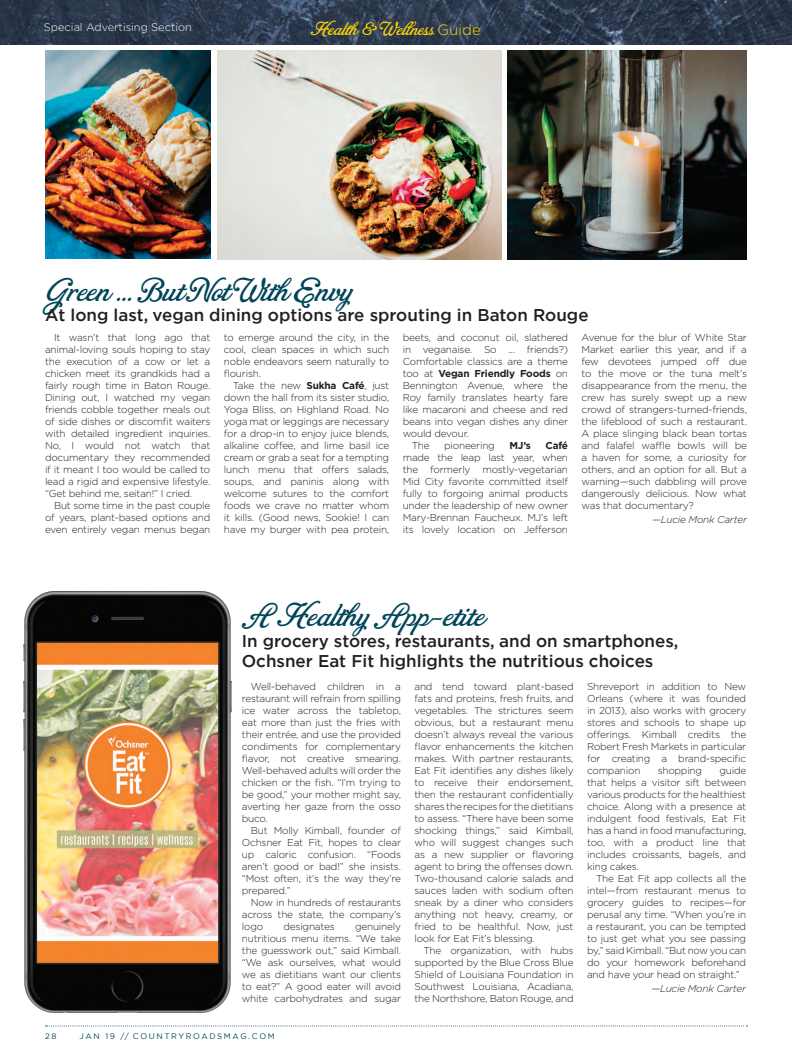
<style>
.page{position:relative;width:792px;height:1062px;background:#fff}
.page>*{position:absolute;margin:0;border:0;box-sizing:border-box;transform-origin:0 0}
.t1{font:33px "Bambola";color:#004558}
.t2{font:19px "Bambola";color:#f9d607}
.t3{font:500 17px/20.4px "Gotham";color:#231f20}
.t4{font:300 11px "Gotham";color:#fff}
.t5{font:300 10px/12px "Gotham";letter-spacing:-.02em;color:#231f20;text-align:justify}
.t6{font:700 10px "Gotham";letter-spacing:-.02em;color:#231f20}
.t7{font:italic 300 10px "Gotham";letter-spacing:-.02em;color:#231f20}
.t8{font:8px "Gotham";letter-spacing:.2em;color:#004558}
.s1{font-family:"Gotham";font-weight:300;font-size:15px}
.s2{font-weight:700}
.s3{font-weight:300}
</style>
<div class="page">
<svg style="left:46px;top:1026px;width:701px;height:1px"></svg>
<img style="left:0;top:0;width:792px;height:45px">
<img style="left:45px;top:50px;width:165px;height:208px">
<img style="left:217px;top:50px;width:284px;height:210px">
<img style="left:508px;top:50px;width:239px;height:210px">
<img style="left:24px;top:591px;width:207px;height:421px">
<p class="t4" style="left:44px;top:21px;width:149px">Special Advertising Section</p>
<h2 class="t2" style="left:311px;top:18px;width:171px">Health &amp; Wellness <span class="s1">Guide</span></h2>
<h1 class="t1" style="left:45px;top:270px;width:309px">Green ... But Not With Envy</h1>
<h3 class="t3" style="left:45px;top:305px;width:545px">At long last, vegan dining options are sprouting in Baton Rouge</h3>
<p class="t5" style="left:45px;top:331px;width:167px;text-indent:9px">It wasn’t that long ago that animal-loving souls hoping to stay the execution of a cow or let a chicken meet its grandkids had a fairly rough time in Baton Rouge.<br>Dining out, I watched my vegan friends cobble together meals out of side dishes or discomfit waiters with detailed ingredient inquiries.<br>No, I would not watch that documentary they recommended if it meant I too would be called to lead a rigid and expensive lifestyle. “Get behind me, seitan!” I cried.</p>
<p class="t5" style="left:45px;top:499px;width:167px;text-indent:9px">But some time in the past couple of years, plant-based options and even entirely vegan menus began</p>
<p class="t5" style="left:224px;top:331px;width:167px">to emerge around the city, in the cool, clean spaces in which such noble endeavors seem naturally to flourish.</p>
<p class="t5" style="left:224px;top:379px;width:167px;text-indent:9px">Take the new <span class="s2">Sukha Café</span>, just down the hall from its sister studio, Yoga Bliss, on Highland Road. No yoga mat or leggings are necessary for a drop-in to enjoy juice blends, alkaline coffee, and lime basil ice cream or grab a seat for a tempting lunch menu that offers salads, soups, and paninis along with welcome sutures to the comfort foods we crave no matter whom it kills. (Good news, Sookie! I can have my burger with pea protein,</p>
<p class="t5" style="left:403px;top:331px;width:167px">beets, and coconut oil, slathered</p>
<p class="t5" style="left:403px;top:343px;width:167px">in veganaise. So ... friends?)</p>
<p class="t5" style="left:403px;top:355px;width:167px">Comfortable classics are a theme</p>
<p class="t6" style="left:403px;top:367px;width:167px"><span class="s3">too at</span> Vegan Friendly Foods <span class="s3">on</span></p>
<p class="t5" style="left:403px;top:379px;width:167px">Bennington Avenue, where the</p>
<p class="t5" style="left:403px;top:391px;width:167px">Roy family translates hearty fare</p>
<p class="t5" style="left:403px;top:403px;width:167px">like macaroni and cheese and red</p>
<p class="t5" style="left:403px;top:415px;width:167px">beans into vegan dishes any diner</p>
<p class="t5" style="left:403px;top:427px;width:68px">would devour.</p>
<p class="t5" style="left:412px;top:439px;width:19px">The</p>
<p class="t5" style="left:444px;top:439px;width:52px">pioneering</p>
<p class="t6" style="left:510px;top:439px;width:23px">MJ’s</p>
<p class="t6" style="left:546px;top:439px;width:24px">Café</p>
<p class="t5" style="left:403px;top:451px;width:167px">made the leap last year, when the formerly mostly-vegetarian Mid City favorite committed itself fully to forgoing animal products under the leadership of new owner Mary-Brennan Faucheux. MJ’s left its lovely location on Jefferson</p>
<p class="t5" style="left:582px;top:331px;width:167px">Avenue for the blur of White Star Market earlier this year, and if a few devotees jumped off due to the move or the tuna melt’s disappearance from the menu, the crew has surely swept up a new crowd of strangers-turned-friends, the lifeblood of such a restaurant.<br>A place slinging black bean tortas and falafel waffle bowls will be a haven for some, a curiosity for others, and an option for all. But a warning—such dabbling will prove dangerously delicious. Now what was that documentary?</p>
<p class="t7" style="left:652px;top:514px;width:96px">—Lucie Monk Carter</p>
<h1 class="t1" style="left:242px;top:596px;width:245px">A Healthy App-etite</h1>
<h3 class="t3" style="left:242px;top:630px;width:438px">In grocery stores, restaurants, and on smartphones,<br>Ochsner Eat Fit highlights the nutritious choices</h3>
<p class="t5" style="left:242px;top:680px;width:161px;text-indent:9px">Well-behaved children in a restaurant will refrain from spilling ice water across the tabletop, eat more than just the fries with their entrée, and use the provided condiments for complementary flavor, not creative smearing.<br>Well-behaved adults will order the chicken or the fish. “I’m trying to be good,” your mother might say, averting her gaze from the osso buco.</p>
<p class="t5" style="left:242px;top:824px;width:161px;text-indent:9px">But Molly Kimball, founder of Ochsner Eat Fit, hopes to clear up caloric confusion. “Foods aren’t good or bad!” she insists. “Most often, it’s the way they’re prepared.”</p>
<p class="t5" style="left:242px;top:896px;width:161px;text-indent:9px">Now in hundreds of restaurants across the state, the company’s logo</p>
<p class="t5" style="left:242px;top:920px;width:161px;text-indent:113px">genuinely nutritious menu items. “We take the guesswork out,” said Kimball. “We ask ourselves, what would we as dietitians want our clients to eat?” A good eater will avoid white carbohydrates and sugar</p>
<p class="t5" style="left:284px;top:920px;width:53px">designates</p>
<p class="t5" style="left:414px;top:680px;width:161px">and tend toward plant-based fats and proteins, fresh fruits, and vegetables. The strictures seem obvious, but a restaurant menu doesn’t always reveal the various flavor enhancements the kitchen makes. With partner restaurants, Eat Fit identifies any dishes likely to receive their endorsement, then the restaurant confidentially shares the recipes for the dietitians to assess. “There have been some shocking things,” said Kimball, who will suggest changes such as a new supplier or flavoring agent to bring the offenses down.<br>Two-thousand calorie salads and sauces laden with sodium often sneak by a diner who considers anything not heavy, creamy, or fried to be healthful. Now, just look for Eat Fit’s blessing.</p>
<p class="t5" style="left:414px;top:944px;width:161px;text-indent:9px">The organization, with hubs supported by the Blue Cross Blue Shield of Louisiana Foundation in Southwest Louisiana, Acadiana, the Northshore, Baton Rouge, and</p>
<p class="t5" style="left:587px;top:680px;width:161px">Shreveport in addition to New Orleans (where it was founded in 2013), also works with grocery stores and schools to shape up offerings. Kimball credits the Robert Fresh Markets in particular for creating a brand-specific companion</p>
<p class="t5" style="left:587px;top:764px;width:161px;text-indent:132px">guide that helps a visitor sift between various products for the healthiest choice. Along with a presence at indulgent food festivals, Eat Fit has a hand in food manufacturing, too, with a product line that includes croissants, bagels, and king cakes.</p>
<p class="t5" style="left:587px;top:872px;width:161px;text-indent:9px">The Eat Fit app collects all the intel—from restaurant menus to grocery guides to recipes—for perusal any time. “When you’re in a restaurant, you can be tempted to just get what you see passing by,” said Kimball. “But now you can do your homework beforehand and have your head on straight.”</p>
<p class="t7" style="left:651px;top:983px;width:96px">—Lucie Monk Carter</p>
<p class="t5" style="left:658px;top:764px;width:46px">shopping</p>
<p class="t8" style="left:45px;top:1031px;width:13px">28</p>
<p class="t8" style="left:79px;top:1031px;width:197px">JAN 19 // COUNTRYROADSMAG.COM</p>
</div>
